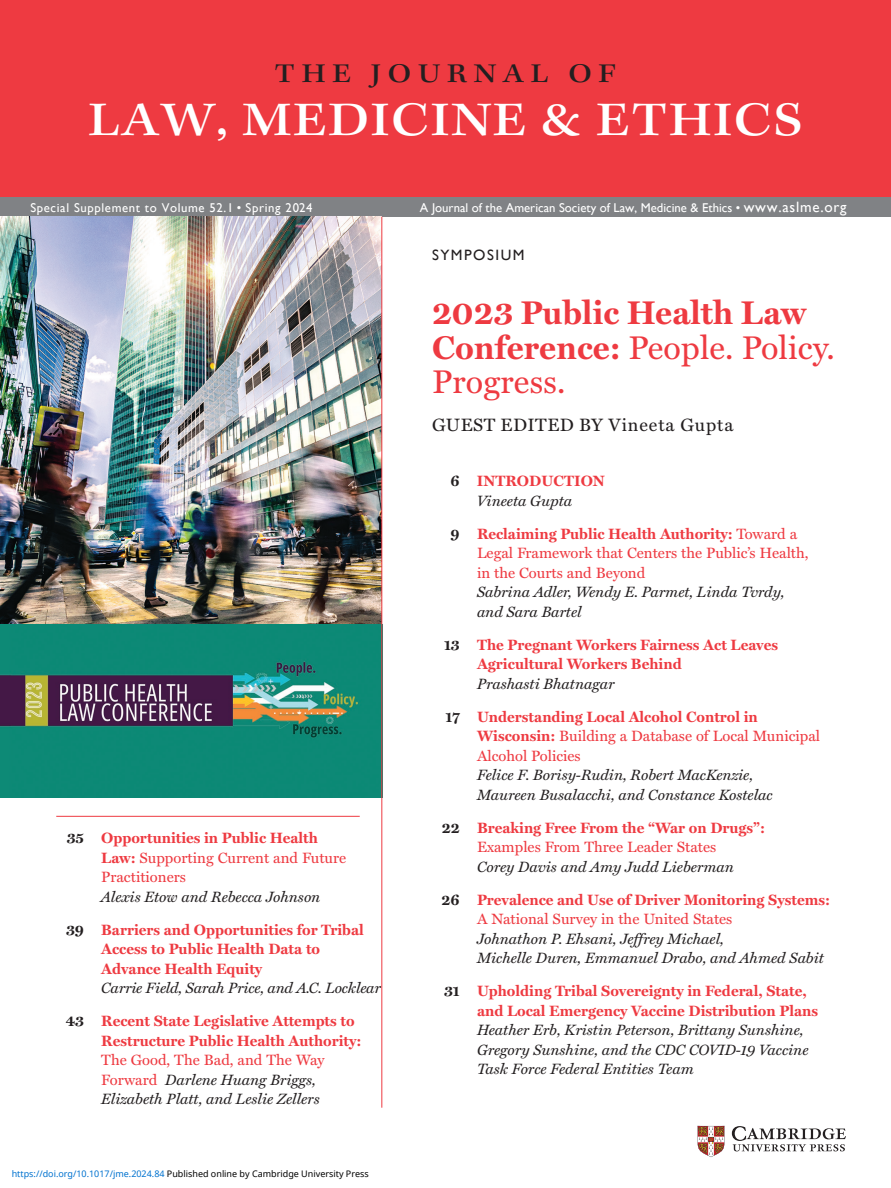
<style>
.page{position:relative;width:891px;height:1188px;background:#fff}
.page>*{position:absolute;margin:0;border:0;box-sizing:border-box;transform-origin:0 0}
.t1{font:500 expanded 48px "Kepler Std";letter-spacing:.035em;color:#fff}
.t2{font:700 33px/34.5px "Miller Text";letter-spacing:.005em;color:#ee3a41}
.t3{font:500 expanded 27px "Kepler Std";letter-spacing:.25em;color:#231f20}
.t4{font:18px "Miller Text";letter-spacing:.035em;color:#231f20}
.t5{font:italic 15px/19.5px "Miller Text";color:#231f20}
.t6{font:700 15px/19.5px "Miller Text";color:#ee3a41}
.t7{font:15px/19.5px "Miller Text";color:#ee3a41}
.t8{font:15px "Gill Sans";letter-spacing:.1em;color:#231f20}
.t9{font:12.75px "Gill Sans";color:#fff}
.t10{font:12.75px "Gill Sans";letter-spacing:.05em;color:#fff}
.t11{font:9px "Noto Sans";color:#000}
.s1{font-size:12.6px}
.s2{font-size:15px}
.s3{font-weight:400}
.s4{font-weight:700;color:#231f20}
.s5{font-weight:700}
.s6{color:#231f20}
.s7{font-style:normal;color:#ee3a41}
.s8{color:#0172cf}
.s9{font-weight:400;font-style:italic;color:#231f20}
</style>
<div class="page">
<div style="left:0;top:196px;width:891px;height:21px;background:#808285"></div>
<div style="left:0;top:0;width:891px;height:196px;background:#ee3a41"></div>
<img style="left:0;top:217px;width:381px;height:581px">
<hr style="left:56px;top:816px;width:304px;height:1px;background:#ee3a41">
<hr style="left:381px;top:217px;width:1px;height:891px;background:#ee3a41">
<svg style="left:698px;top:1126px;width:27px;height:31px"></svg>
<svg style="left:732px;top:1126px;width:114px;height:25px"></svg>
<h3 class="t3" style="left:275px;top:58px;width:343px">THE JOURNAL OF</h3>
<h1 class="t1" style="left:88px;top:92px;width:716px">LAW, MEDICINE &amp; ETHICS</h1>
<p class="t10" style="left:30px;top:200px;width:284px">Special Supplement to Volume 52.1 • Spring 2024</p>
<p class="t9" style="left:420px;top:200px;width:428px">A Journal of the American Society of Law, Medicine &amp; Ethics <span class="s1">•</span> <span class="s2">www.aslme.org</span></p>
<p class="t8" style="left:432px;top:246px;width:94px">SYMPOSIUM</p>
<h2 class="t2" style="left:432px;top:296px;width:404px">2023 Public Health Law<br>Conference: <span class="s3">People. Policy.<br>Progress.</span></h2>
<p class="t4" style="left:432px;top:414px;width:303px">GUEST EDITED BY Vineeta Gupta</p>
<p class="t7" style="left:101px;top:828px;width:247px;text-indent:-35px"><span class="s4">35</span> <span class="s5">Opportunities in Public Health<br>Law:</span> Supporting Current and Future<br>Practitioners</p>
<p class="t5" style="left:101px;top:887px;width:221px">Alexis Etow and Rebecca Johnson</p>
<p class="t6" style="left:101px;top:920px;width:264px;text-indent:-35px"><span class="s6">39</span> Barriers and Opportunities for Tribal<br>Access to Public Health Data to<br>Advance Health Equity</p>
<p class="t5" style="left:101px;top:978px;width:281px">Carrie Field, Sarah Price, and A.C. Locklear</p>
<p class="t6" style="left:101px;top:1011px;width:262px;text-indent:-35px"><span class="s6">43</span> Recent State Legislative Attempts to<br>Restructure Public Health Authority:</p>
<p class="t5" style="left:101px;top:1050px;width:225px"><span class="s7">The Good, The Bad, and The Way<br>Forward</span> Darlene Huang Briggs,<br>Elizabeth Platt, and Leslie Zellers</p>
<p class="t11" style="left:12px;top:1168px;width:359px"><span class="s8">https://doi.org/10.1017/jme.2024.84</span> Published online by Cambridge University Press</p>
<p class="t6" style="left:451px;top:471px;width:156px;text-align:center"><span class="s6">6</span> INTRODUCTION<br><span class="s9">Vineeta Gupta</span></p>
<p class="t7" style="left:477px;top:524px;width:333px;text-indent:-26px"><span class="s4">9</span> <span class="s5">Reclaiming Public Health Authority:</span> Toward a<br>Legal Framework that Centers the Public’s Health, in the Courts and Beyond</p>
<p class="t5" style="left:477px;top:582px;width:309px">Sabrina Adler, Wendy E. Parmet, Linda Tvrdy, and Sara Bartel</p>
<p class="t6" style="left:477px;top:635px;width:303px;text-indent:-33px"><span class="s6">13</span> The Pregnant Workers Fairness Act Leaves<br>Agricultural Workers Behind</p>
<p class="t5" style="left:477px;top:674px;width:139px">Prashasti Bhatnagar</p>
<p class="t7" style="left:477px;top:707px;width:345px;text-indent:-31px"><span class="s4">17</span> <span class="s5">Understanding Local Alcohol Control in<br>Wisconsin:</span> Building a Database of Local Municipal<br>Alcohol Policies</p>
<p class="t5" style="left:477px;top:765px;width:297px">Felice F. Borisy-Rudin, Robert MacKenzie,<br>Maureen Busalacchi, and Constance Kostelac</p>
<p class="t6" style="left:477px;top:818px;width:290px;text-indent:-35px"><span class="s6">22</span> Breaking Free From the “War on Drugs”:<br><span class="s3">Examples From Three Leader States</span></p>
<p class="t5" style="left:477px;top:857px;width:258px">Corey Davis and Amy Judd Lieberman</p>
<p class="t6" style="left:477px;top:890px;width:355px;text-indent:-35px"><span class="s6">26</span> Prevalence and Use of Driver Monitoring Systems:<br><span class="s3">A National Survey in the United States</span></p>
<p class="t5" style="left:477px;top:929px;width:348px">Johnathon P. Ehsani, Jeffrey Michael,<br>Michelle Duren, Emmanuel Drabo, and Ahmed Sabit</p>
<p class="t6" style="left:477px;top:981px;width:343px;text-indent:-33px"><span class="s6">31</span> Upholding Tribal Sovereignty in Federal, State, and Local Emergency Vaccine Distribution Plans</p>
<p class="t5" style="left:477px;top:1020px;width:333px">Heather Erb, Kristin Peterson, Brittany Sunshine,<br>Gregory Sunshine, and the CDC COVID-19 Vaccine<br>Task Force Federal Entities Team</p>
</div>
